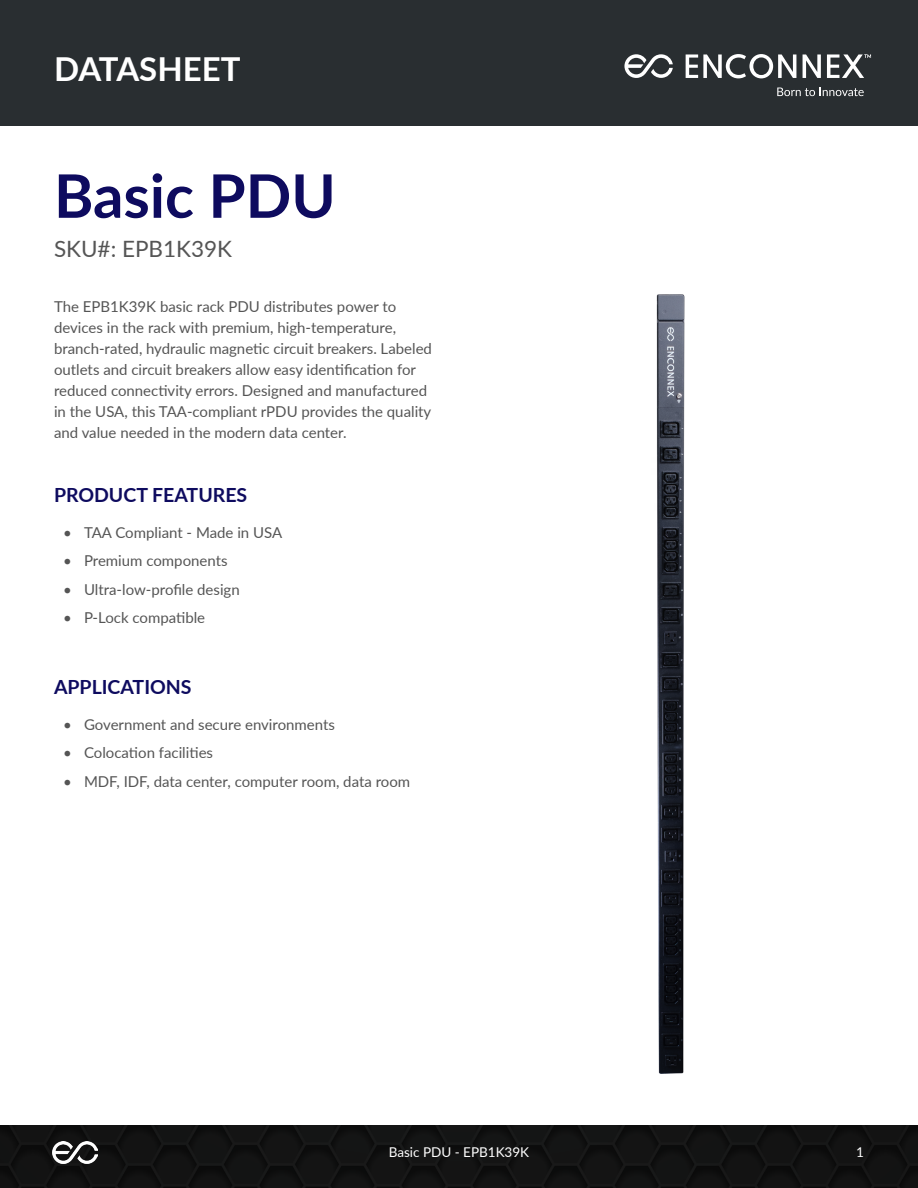
<style>
.page{position:relative;width:918px;height:1188px;background:#fff}
.page>*{position:absolute;margin:0;border:0;box-sizing:border-box;transform-origin:0 0}
.t1{font:700 60px "Lato";color:#0e0b5f}
.t2{font:700 33px "Lato";color:#fff}
.t3{font:22.5px "Lato";color:#555}
.t4{font:700 19.5px "Lato";color:#0e0b5f}
.t5{font:15px/21px "Lato";color:#555}
.t6{font:13.5px "Lato";color:#fff}
</style>
<div class="page">
<div style="left:0;top:0;width:918px;height:126px;background:#292e31"></div>
<svg style="left:624px;top:54px;width:49px;height:24px"></svg>
<svg style="left:686px;top:54px;width:110px;height:24px"></svg>
<svg style="left:803px;top:54px;width:18px;height:24px"></svg>
<svg style="left:777px;top:88px;width:87px;height:8px"></svg>
<svg style="left:827px;top:54px;width:44px;height:24px"></svg>
<div style="left:0;top:1125px;width:918px;height:63px;background:#131313"></div>
<img style="left:53px;top:1142px;width:44px;height:22px">
<img style="left:656px;top:294px;width:29px;height:780px">
<h2 class="t2" style="left:54px;top:44px;width:188px">DATASHEET</h2>
<h1 class="t1" style="left:54px;top:152px;width:283px">Basic PDU</h1>
<h3 class="t3" style="left:54px;top:233px;width:180px">SKU#: EPB1K39K</h3>
<p class="t5" style="left:54px;top:296px;width:379px">The EPB1K39K basic rack PDU distributes power to devices in the rack with premium, high-temperature, branch-rated, hydraulic magnetic circuit breakers. Labeled outlets and circuit breakers allow easy identification for reduced connectivity errors. Designed and manufactured in the USA, this TAA-compliant rPDU provides the quality and value needed in the modern data center.</p>
<h3 class="t4" style="left:54px;top:480px;width:195px">PRODUCT FEATURES</h3>
<p class="t5" style="left:63px;top:521px;width:221px">• TAA Compliant - Made in USA</p>
<p class="t5" style="left:63px;top:550px;width:166px">• Premium components</p>
<p class="t5" style="left:63px;top:578px;width:178px">• Ultra-low-profile design</p>
<p class="t5" style="left:63px;top:607px;width:144px">• P-Lock compatible</p>
<h3 class="t4" style="left:54px;top:672px;width:139px">APPLICATIONS</h3>
<p class="t5" style="left:63px;top:713px;width:273px">• Government and secure environments</p>
<p class="t5" style="left:63px;top:742px;width:152px">• Colocation facilities</p>
<p class="t5" style="left:63px;top:770px;width:349px">• MDF, IDF, data center, computer room, data room</p>
<p class="t6" style="left:389px;top:1143px;width:142px">Basic PDU - EPB1K39K</p>
<p class="t6" style="left:856px;top:1143px;width:9px">1</p>
</div>
